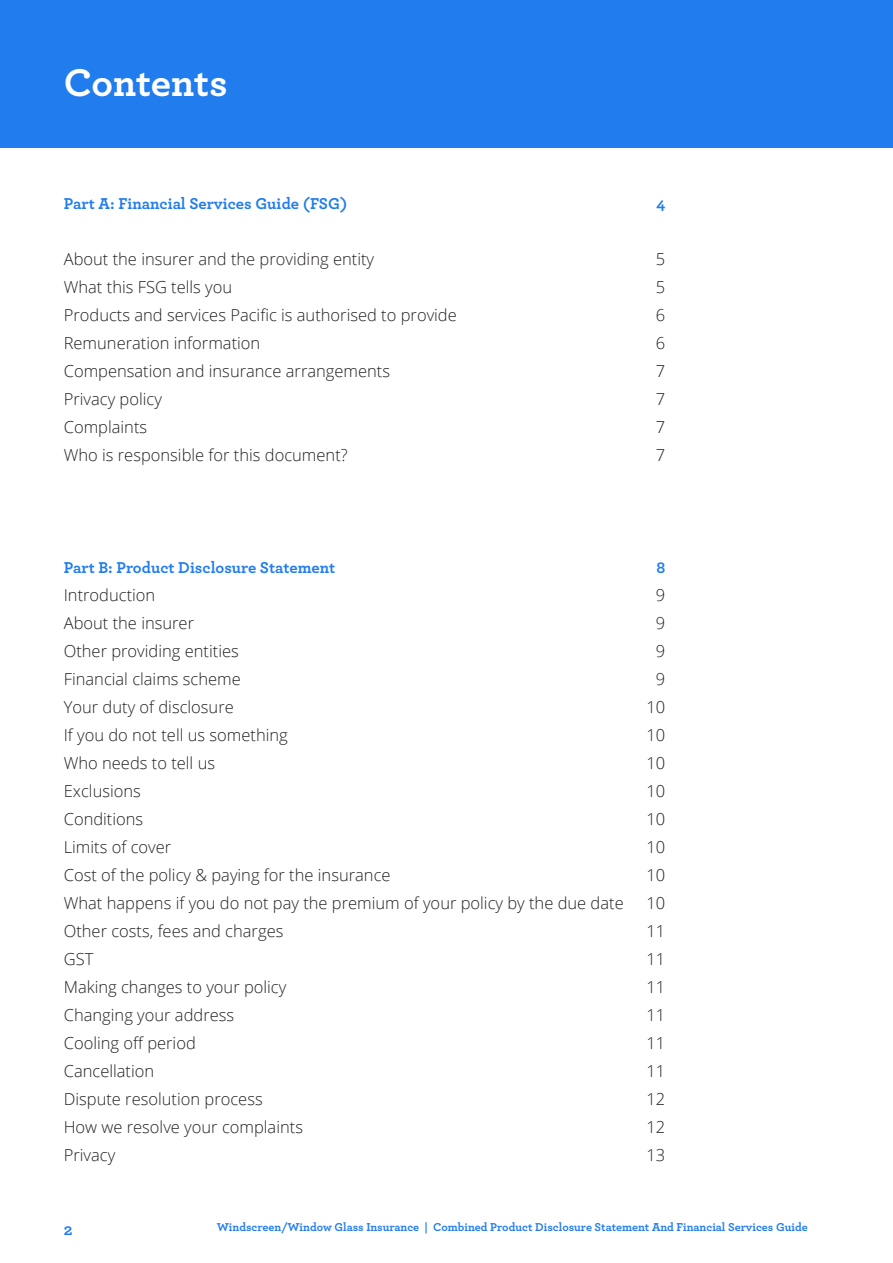
<style>
.page{position:relative;width:893px;height:1263px;background:#fff}
.page>*{position:absolute;margin:0;border:0;box-sizing:border-box;transform-origin:0 0}
.t1{font:700 40.5px "Archer Pro";color:#fff}
.t2{font:300 16.5px "Open Sans";color:#231f20}
.t3{font:700 16.5px "Archer Pro";color:#217ded}
.t4{font:700 12px "Archer Pro";color:#217ded}
</style>
<div class="page">
<div style="left:0;top:0;width:893px;height:147px;background:#217ded"></div>
<p class="t1" style="left:64px;top:51px;width:165px">Contents</p>
<p class="t3" style="left:64px;top:190px;width:285px">Part A: Financial Services Guide (FSG)</p>
<p class="t3" style="left:656px;top:190px;width:11px">4</p>
<p class="t2" style="left:64px;top:248px;width:312px">About the insurer and the providing entity</p>
<p class="t2" style="left:656px;top:248px;width:11px">5</p>
<p class="t2" style="left:64px;top:276px;width:170px">What this FSG tells you</p>
<p class="t2" style="left:656px;top:276px;width:11px">5</p>
<p class="t2" style="left:64px;top:304px;width:395px">Products and services Pacific is authorised to provide</p>
<p class="t2" style="left:656px;top:304px;width:11px">6</p>
<p class="t2" style="left:64px;top:332px;width:198px">Remuneration information</p>
<p class="t2" style="left:656px;top:332px;width:11px">6</p>
<p class="t2" style="left:64px;top:360px;width:328px">Compensation and insurance arrangements</p>
<p class="t2" style="left:656px;top:360px;width:11px">7</p>
<p class="t2" style="left:64px;top:388px;width:100px">Privacy policy</p>
<p class="t2" style="left:656px;top:388px;width:11px">7</p>
<p class="t2" style="left:64px;top:416px;width:85px">Complaints</p>
<p class="t2" style="left:656px;top:416px;width:11px">7</p>
<p class="t2" style="left:64px;top:444px;width:286px">Who is responsible for this document?</p>
<p class="t2" style="left:656px;top:444px;width:11px">7</p>
<p class="t3" style="left:64px;top:554px;width:273px">Part B: Product Disclosure Statement</p>
<p class="t3" style="left:656px;top:554px;width:10px">8</p>
<p class="t2" style="left:64px;top:584px;width:93px">Introduction</p>
<p class="t2" style="left:656px;top:584px;width:11px">9</p>
<p class="t2" style="left:64px;top:612px;width:132px">About the insurer</p>
<p class="t2" style="left:656px;top:612px;width:11px">9</p>
<p class="t2" style="left:64px;top:640px;width:177px">Other providing entities</p>
<p class="t2" style="left:656px;top:640px;width:11px">9</p>
<p class="t2" style="left:64px;top:668px;width:179px">Financial claims scheme</p>
<p class="t2" style="left:656px;top:668px;width:11px">9</p>
<p class="t2" style="left:64px;top:696px;width:172px">Your duty of disclosure</p>
<p class="t2" style="left:646px;top:696px;width:20px">10</p>
<p class="t2" style="left:64px;top:724px;width:226px">If you do not tell us something</p>
<p class="t2" style="left:646px;top:724px;width:20px">10</p>
<p class="t2" style="left:64px;top:752px;width:153px">Who needs to tell us</p>
<p class="t2" style="left:646px;top:752px;width:20px">10</p>
<p class="t2" style="left:64px;top:780px;width:79px">Exclusions</p>
<p class="t2" style="left:646px;top:780px;width:20px">10</p>
<p class="t2" style="left:64px;top:808px;width:81px">Conditions</p>
<p class="t2" style="left:646px;top:808px;width:20px">10</p>
<p class="t2" style="left:64px;top:836px;width:109px">Limits of cover</p>
<p class="t2" style="left:646px;top:836px;width:20px">10</p>
<p class="t2" style="left:64px;top:864px;width:328px">Cost of the policy &amp; paying for the insurance</p>
<p class="t2" style="left:646px;top:864px;width:20px">10</p>
<p class="t2" style="left:64px;top:892px;width:561px">What happens if you do not pay the premium of your policy by the due date</p>
<p class="t2" style="left:646px;top:892px;width:20px">10</p>
<p class="t2" style="left:64px;top:920px;width:221px">Other costs, fees and charges</p>
<p class="t2" style="left:646px;top:920px;width:20px">11</p>
<p class="t2" style="left:64px;top:948px;width:31px">GST</p>
<p class="t2" style="left:646px;top:948px;width:20px">11</p>
<p class="t2" style="left:64px;top:976px;width:224px">Making changes to your policy</p>
<p class="t2" style="left:646px;top:976px;width:20px">11</p>
<p class="t2" style="left:64px;top:1004px;width:172px">Changing your address</p>
<p class="t2" style="left:646px;top:1004px;width:20px">11</p>
<p class="t2" style="left:64px;top:1032px;width:134px">Cooling off period</p>
<p class="t2" style="left:646px;top:1032px;width:20px">11</p>
<p class="t2" style="left:64px;top:1060px;width:92px">Cancellation</p>
<p class="t2" style="left:646px;top:1060px;width:20px">11</p>
<p class="t2" style="left:64px;top:1088px;width:200px">Dispute resolution process</p>
<p class="t2" style="left:646px;top:1088px;width:20px">12</p>
<p class="t2" style="left:64px;top:1116px;width:241px">How we resolve your complaints</p>
<p class="t2" style="left:646px;top:1116px;width:20px">12</p>
<p class="t2" style="left:64px;top:1144px;width:53px">Privacy</p>
<p class="t2" style="left:646px;top:1144px;width:20px">13</p>
<p class="t3" style="left:64px;top:1216px;width:10px">2</p>
<p class="t4" style="left:217px;top:1218px;width:593px">Windscreen/Window Glass Insurance | Combined Product Disclosure Statement And Financial Services Guide</p>
</div>
